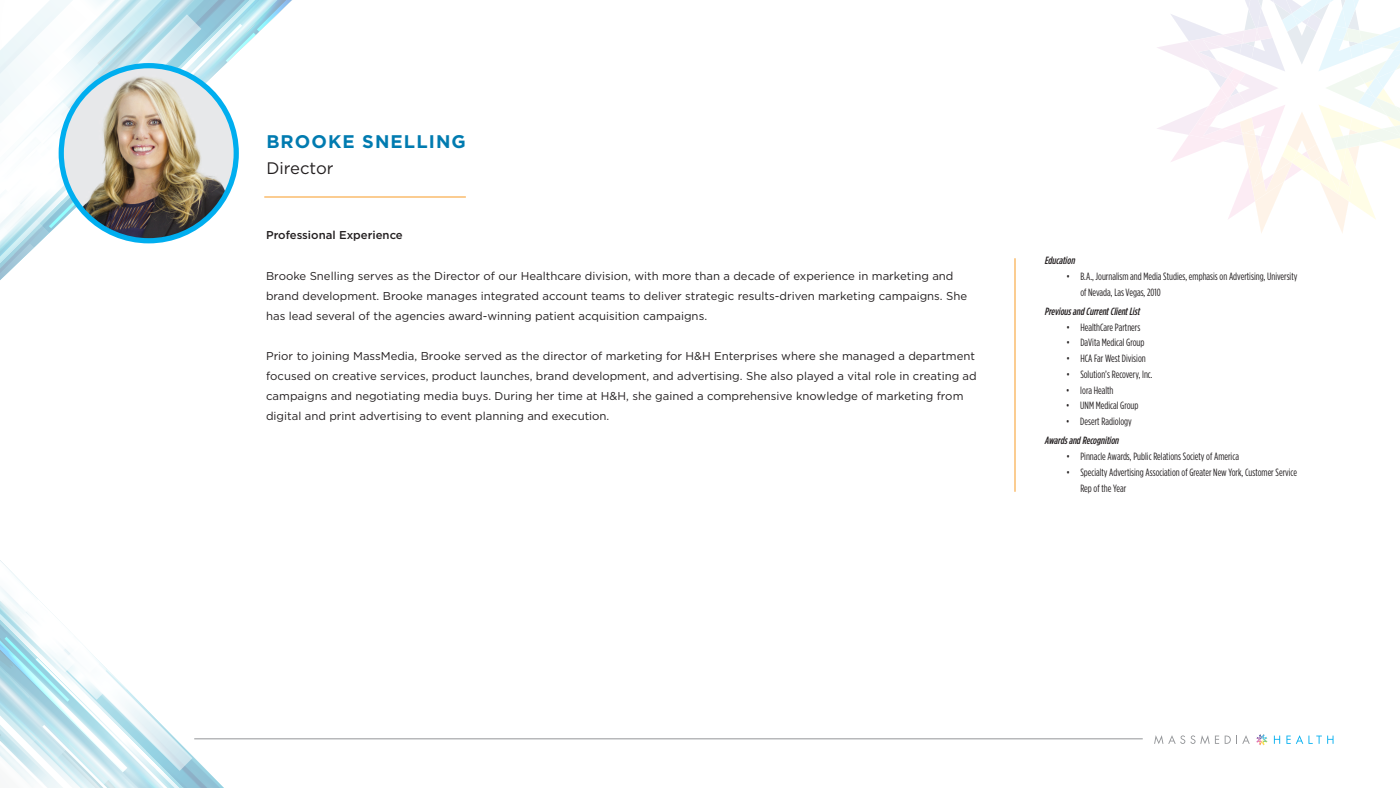
<style>
.page{position:relative;width:1400px;height:788px;background:#fff}
.page>*{position:absolute;margin:0;border:0;box-sizing:border-box;transform-origin:0 0}
.t1{font:700 18.29px "Gotham HTF";letter-spacing:.06em;color:#007bb0}
.t2{font:16.71px "Gotham HTF";color:#231f20}
.t3{font:11.38px/20.1px "Gotham HTF";color:#231f20}
.t4{font:500 11.38px "Gotham HTF";color:#231f20}
.t5{font:condensed 10.5px/15.8px "Gotham HTF";color:#231f20}
.t6{font:italic 500 condensed 10.5px "Gotham HTF";color:#231f20}
</style>
<div class="page">
<svg style="left:0;top:0;width:292px;height:280px"></svg>
<svg style="left:0;top:560px;width:224px;height:228px"></svg>
<hr style="left:194px;top:738px;width:949px;height:1px;background:#939598">
<svg style="left:1157px;top:0;width:243px;height:233px"></svg>
<svg style="left:1154px;top:735px;width:65px;height:9px"></svg>
<svg style="left:1225px;top:735px;width:25px;height:8px"></svg>
<svg style="left:1274px;top:735px;width:6px;height:8px"></svg>
<svg style="left:1286px;top:735px;width:47px;height:8px"></svg>
<svg style="left:1256px;top:734px;width:12px;height:11px"></svg>
<hr style="left:264px;top:196px;width:202px;height:1px;background:#f89b24">
<hr style="left:1015px;top:258px;width:1px;height:233px;background:#f89b24">
<img style="left:61px;top:66px;width:175px;height:175px;border-radius:88px">
<div style="left:59px;top:63px;width:180px;height:180px;border:5px solid #00aeef;border-radius:50%"></div>
<h1 class="t1" style="left:266px;top:130px;width:201px">BROOKE SNELLING</h1>
<h2 class="t2" style="left:266px;top:159px;width:69px">Director</h2>
<p class="t4" style="left:266px;top:229px;width:138px">Professional Experience</p>
<p class="t3" style="left:266px;top:265px;width:703px">Brooke Snelling serves as the Director of our Healthcare division, with more than a decade of experience in marketing and brand development. Brooke manages integrated account teams to deliver strategic results-driven marketing campaigns. She has lead several of the agencies award-winning patient acquisition campaigns.</p>
<p class="t3" style="left:266px;top:346px;width:712px">Prior to joining MassMedia, Brooke served as the director of marketing for H&amp;H Enterprises where she managed a department focused on creative services, product launches, brand development, and advertising. She also played a vital role in creating ad campaigns and negotiating media buys. During her time at H&amp;H, she gained a comprehensive knowledge of marketing from digital and print advertising to event planning and execution.</p>
<p class="t6" style="left:1045px;top:254px;width:34px">Education</p>
<p class="t5" style="left:1080px;top:268px;width:219px;text-indent:-14px">• B.A., Journalism and Media Studies, emphasis on Advertising, University of Nevada, Las Vegas, 2010</p>
<p class="t6" style="left:1045px;top:305px;width:99px">PreviousandCurrentClientList</p>
<p class="t5" style="left:1066px;top:319px;width:75px">• HealthCare Partners</p>
<p class="t5" style="left:1066px;top:334px;width:80px">• DaVita Medical Group</p>
<p class="t5" style="left:1066px;top:350px;width:81px">• HCA Far West Division</p>
<p class="t5" style="left:1066px;top:366px;width:88px">• Solution’s Recovery, Inc.</p>
<p class="t5" style="left:1066px;top:382px;width:49px">• Iora Health</p>
<p class="t5" style="left:1066px;top:397px;width:74px">• UNM Medical Group</p>
<p class="t5" style="left:1066px;top:413px;width:67px">• Desert Radiology</p>
<p class="t6" style="left:1045px;top:435px;width:78px">AwardsandRecognition</p>
<p class="t5" style="left:1066px;top:448px;width:174px">• Pinnacle Awards, Public Relations Society of America</p>
<p class="t5" style="left:1080px;top:464px;width:218px;text-indent:-14px">• Specialty Advertising Association of Greater New York, Customer Service<br>Rep of the Year</p>
</div>
